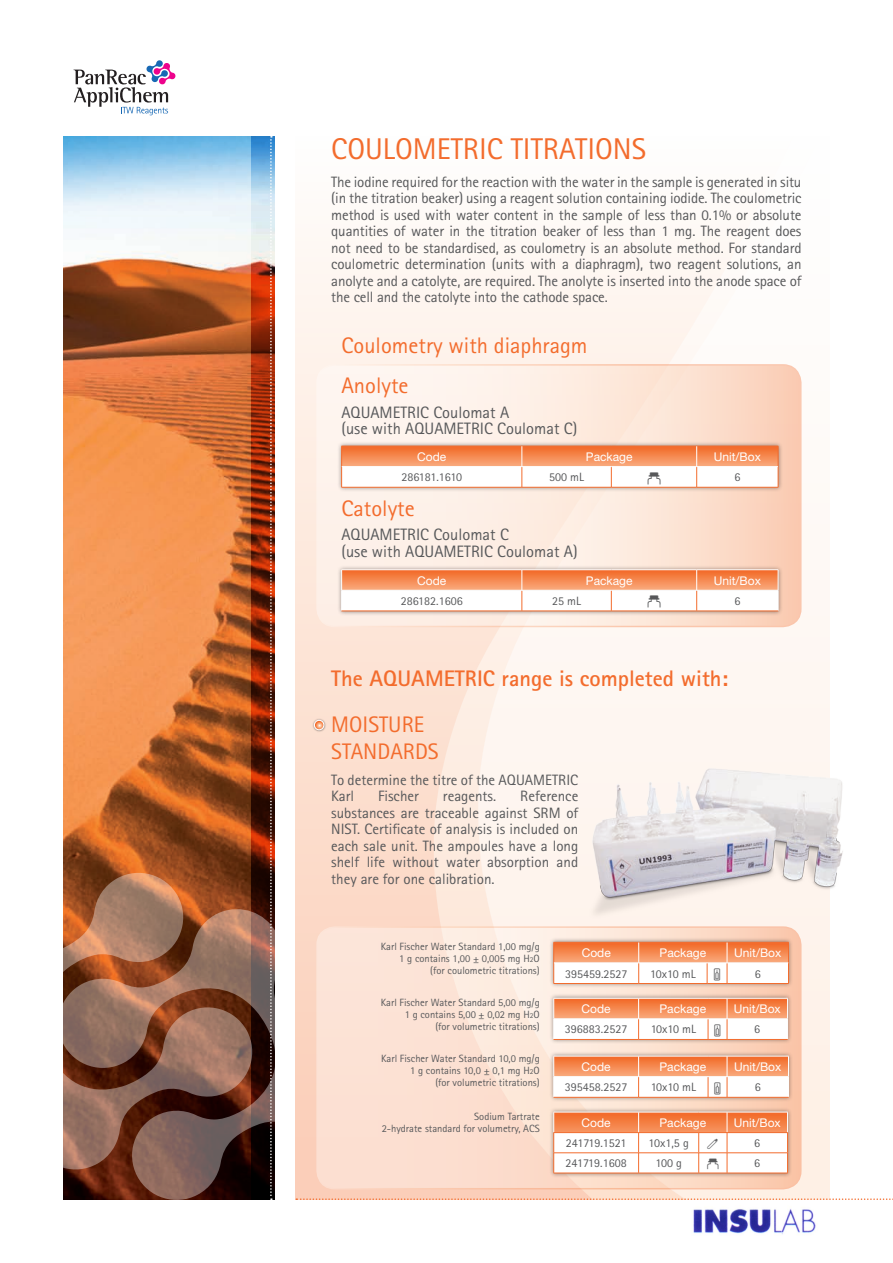
<style>
.page{position:relative;width:893px;height:1263px;background:#fff}
.page>*{position:absolute;margin:0;border:0;box-sizing:border-box;transform-origin:0 0}
.t1{font:30px "Rotis Sans Serif";color:#f36c2d}
.t2{font:22.5px/40.8px "Rotis Sans Serif";color:#f36c2d}
.t3{font:700 22.5px "Rotis Sans Serif";color:#f36c2d}
.t4{font:16.5px/16.5px "Rotis Sans Serif";color:#57585a}
.t5{font:15px/16.5px "Rotis Sans Serif";color:#57585a;text-align:justify}
.t6{font:12px "Helvetica Neue";color:#fff}
.t7{font:12px "Rotis Sans Serif";color:#57585a}
.t8{font:12px "Rotis Sans Serif";letter-spacing:-.02em;color:#57585a}
.t9{font:12px "Montplet";color:#57585a}
.t10{font:10.5px/12px "Rotis Sans Serif";color:#57585a;text-align:right}
.t11{font:10.5px "Montplet";color:#57585a}
.s1{font-size:7.5px}
</style>
<div class="page">
<img style="left:64px;top:136px;width:188px;height:735px">
<img style="left:252px;top:136px;width:22px;height:768px">
<img style="left:270px;top:136px;width:2px;height:768px">
<svg style="left:63px;top:871px;width:196px;height:33px"></svg>
<svg style="left:63px;top:904px;width:233px;height:296px"></svg>
<div style="left:296px;top:136px;width:533px;height:1063px;background:linear-gradient(to bottom,#fffdf9,#fbccb4)"></div>
<svg style="left:434px;top:136px;width:396px;height:1062px;fill:#fef7f2"></svg>
<svg style="left:296px;top:1198px;width:597px;height:2px"></svg>
<svg style="left:317px;top:365px;width:484px;height:261px"></svg>
<div style="left:316px;top:364px;width:485px;height:263px;border:2px solid #fff;border-radius:18px"></div>
<div style="left:337px;top:441px;width:446px;height:51px;background:#231f20;opacity:.5"></div>
<hr style="left:341px;top:487px;width:181px;height:1px;background:#f36c2d">
<hr style="left:522px;top:487px;width:89px;height:1px;background:#f36c2d">
<hr style="left:611px;top:487px;width:86px;height:1px;background:#f36c2d">
<hr style="left:697px;top:487px;width:81px;height:1px;background:#f36c2d">
<svg style="left:341px;top:446px;width:438px;height:41px"></svg>
<hr style="left:342px;top:466px;width:180px;height:1px;background:#fff">
<hr style="left:522px;top:466px;width:89px;height:1px;background:#fff">
<hr style="left:611px;top:466px;width:86px;height:1px;background:#fff">
<hr style="left:697px;top:466px;width:81px;height:1px;background:#fff">
<div style="left:337px;top:565px;width:446px;height:51px;background:#231f20;opacity:.5"></div>
<hr style="left:341px;top:611px;width:181px;height:1px;background:#f36c2d">
<hr style="left:522px;top:611px;width:89px;height:1px;background:#f36c2d">
<hr style="left:611px;top:611px;width:86px;height:1px;background:#f36c2d">
<hr style="left:697px;top:611px;width:81px;height:1px;background:#f36c2d">
<hr style="left:341px;top:569px;width:181px;height:1px;background:#fff">
<hr style="left:522px;top:569px;width:89px;height:1px;background:#fff">
<hr style="left:611px;top:569px;width:86px;height:1px;background:#fff">
<hr style="left:697px;top:569px;width:81px;height:1px;background:#fff">
<svg style="left:341px;top:570px;width:438px;height:41px"></svg>
<hr style="left:341px;top:590px;width:181px;height:1px;background:#fff">
<hr style="left:522px;top:590px;width:89px;height:1px;background:#fff">
<hr style="left:611px;top:590px;width:86px;height:1px;background:#fff">
<hr style="left:697px;top:590px;width:81px;height:1px;background:#fff">
<svg style="left:317px;top:927px;width:484px;height:262px"></svg>
<div style="left:316px;top:926px;width:485px;height:263px;border:2px solid #fff;border-radius:18px"></div>
<div style="left:549px;top:937px;width:244px;height:51px;background:#231f20;opacity:.5"></div>
<svg style="left:553px;top:942px;width:236px;height:42px"></svg>
<hr style="left:727px;top:962px;width:61px;height:1px;background:#fff">
<div style="left:549px;top:993px;width:243px;height:51px;background:#231f20;opacity:.5"></div>
<svg style="left:553px;top:998px;width:235px;height:42px"></svg>
<hr style="left:727px;top:1018px;width:61px;height:1px;background:#fff">
<div style="left:549px;top:1051px;width:244px;height:51px;background:#231f20;opacity:.5"></div>
<svg style="left:553px;top:1056px;width:236px;height:42px"></svg>
<hr style="left:727px;top:1076px;width:62px;height:1px;background:#fff">
<div style="left:549px;top:1107px;width:243px;height:71px;background:#231f20;opacity:.5"></div>
<svg style="left:553px;top:1112px;width:235px;height:62px"></svg>
<hr style="left:727px;top:1173px;width:61px;height:1px;background:#f36c2d">
<img style="left:555px;top:710px;width:288px;height:244px">
<div style="left:312px;top:718px;width:14px;height:14px;background:#231f20;opacity:.6"></div>
<svg style="left:314px;top:720px;width:10px;height:10px"></svg>
<div style="left:314px;top:720px;width:10px;height:10px;border:1px solid #fff;border-radius:50%"></div>
<svg style="left:74px;top:60px;width:102px;height:55px"></svg>
<img style="left:693px;top:1209px;width:123px;height:26px">
<h1 class="t1" style="left:331px;top:131px;width:316px">COULOMETRIC TITRATIONS</h1>
<p class="t5" style="left:331px;top:173px;width:472px">The iodine required for the reaction with the water in the sample is generated in situ (in the titration beaker) using a reagent solution containing iodide. The coulometric method is used with water content in the sample of less than 0.1% or absolute quantities of water in the titration beaker of less than 1 mg. The reagent does not need to be standardised, as coulometry is an absolute method. For standard coulometric determination (units with a diaphragm), two reagent solutions, an anolyte and a catolyte, are required. The anolyte is inserted into the anode space of the cell and the catolyte into the cathode space.</p>
<h2 class="t2" style="left:341px;top:325px;width:248px">Coulometry with diaphragm<br>Anolyte</h2>
<p class="t4" style="left:341px;top:404px;width:237px">AQUAMETRIC Coulomat A<br>(use with AQUAMETRIC Coulomat C)</p>
<p class="t6" style="left:417px;top:450px;width:31px">Code</p>
<p class="t6" style="left:586px;top:450px;width:48px">Package</p>
<p class="t6" style="left:714px;top:450px;width:49px">Unit/Box</p>
<p class="t8" style="left:401px;top:470px;width:62px">286181.1610</p>
<p class="t7" style="left:549px;top:470px;width:36px">500 mL</p>
<p class="t9" style="left:647px;top:472px;width:16px">A</p>
<p class="t7" style="left:734px;top:470px;width:7px">6</p>
<h2 class="t2" style="left:341px;top:487px;width:75px">Catolyte</h2>
<p class="t4" style="left:341px;top:526px;width:238px">AQUAMETRIC Coulomat C<br>(use with AQUAMETRIC Coulomat A)</p>
<p class="t6" style="left:417px;top:573px;width:31px">Code</p>
<p class="t6" style="left:586px;top:573px;width:48px">Package</p>
<p class="t6" style="left:714px;top:573px;width:49px">Unit/Box</p>
<p class="t7" style="left:401px;top:594px;width:64px">286182.1606</p>
<p class="t7" style="left:552px;top:594px;width:30px">25 mL</p>
<p class="t9" style="left:647px;top:596px;width:16px">A</p>
<p class="t7" style="left:734px;top:594px;width:7px">6</p>
<h2 class="t3" style="left:331px;top:664px;width:398px">The AQUAMETRIC range is completed with:</h2>
<h2 class="t2" style="left:331px;top:711px;width:109px;line-height:27px">MOISTURE<br>STANDARDS</h2>
<p class="t5" style="left:331px;top:771px;width:249px">To determine the titre of the AQUAMETRIC<br>Karl</p>
<p class="t5" style="left:331px;top:788px;width:249px;text-indent:189px">Reference substances are traceable against SRM of NIST. Certificate of analysis is included on each sale unit. The ampoules have a long shelf life without water absorption and they are for one calibration.</p>
<p class="t5" style="left:378px;top:788px;width:42px">Fischer</p>
<p class="t5" style="left:443px;top:788px;width:55px">reagents.</p>
<p class="t10" style="left:381px;top:940px;width:160px">Karl Fischer Water Standard 1,00 mg/g<br>1 g contains 1,00 ± 0,005 mg H<span class="s1">2</span>O<br>(for coulometric titrations)</p>
<p class="t10" style="left:381px;top:996px;width:160px">Karl Fischer Water Standard 5,00 mg/g<br>1 g contains 5,00 ± 0,02 mg H<span class="s1">2</span>O<br>(for volumetric titrations)</p>
<p class="t10" style="left:381px;top:1052px;width:160px">Karl Fischer Water Standard 10,0 mg/g<br>1 g contains 10,0 ± 0,1 mg H<span class="s1">2</span>O<br>(for volumetric titrations)</p>
<p class="t10" style="left:382px;top:1110px;width:160px">Sodium Tartrate<br>2-hydrate standard for volumetry, ACS</p>
<p class="t6" style="left:582px;top:946px;width:31px">Code</p>
<p class="t6" style="left:659px;top:946px;width:48px">Package</p>
<p class="t6" style="left:734px;top:946px;width:49px">Unit/Box</p>
<p class="t7" style="left:565px;top:966px;width:64px">395459.2527</p>
<p class="t7" style="left:650px;top:966px;width:47px">10x10 mL</p>
<p class="t9" style="left:714px;top:968px;width:8px">K</p>
<p class="t7" style="left:755px;top:966px;width:7px">6</p>
<p class="t6" style="left:582px;top:1002px;width:31px">Code</p>
<p class="t6" style="left:659px;top:1002px;width:48px">Package</p>
<p class="t6" style="left:734px;top:1002px;width:49px">Unit/Box</p>
<p class="t7" style="left:565px;top:1022px;width:64px">396883.2527</p>
<p class="t7" style="left:651px;top:1022px;width:47px">10x10 mL</p>
<p class="t9" style="left:714px;top:1024px;width:8px">K</p>
<p class="t7" style="left:754px;top:1022px;width:7px">6</p>
<p class="t6" style="left:582px;top:1060px;width:31px">Code</p>
<p class="t6" style="left:659px;top:1060px;width:48px">Package</p>
<p class="t6" style="left:734px;top:1060px;width:49px">Unit/Box</p>
<p class="t7" style="left:565px;top:1080px;width:64px">395458.2527</p>
<p class="t7" style="left:651px;top:1080px;width:47px">10x10 mL</p>
<p class="t9" style="left:714px;top:1082px;width:8px">K</p>
<p class="t7" style="left:755px;top:1080px;width:7px">6</p>
<p class="t6" style="left:582px;top:1116px;width:31px">Code</p>
<p class="t6" style="left:659px;top:1116px;width:48px">Package</p>
<p class="t6" style="left:734px;top:1116px;width:49px">Unit/Box</p>
<p class="t7" style="left:566px;top:1136px;width:62px">241719.1521</p>
<p class="t7" style="left:648px;top:1136px;width:42px">10x1,5 g</p>
<p class="t11" style="left:707px;top:1138px;width:13px">D</p>
<p class="t7" style="left:754px;top:1136px;width:7px">6</p>
<p class="t7" style="left:566px;top:1156px;width:63px">241719.1608</p>
<p class="t7" style="left:655px;top:1156px;width:28px">100 g</p>
<p class="t11" style="left:707px;top:1158px;width:14px">A</p>
<p class="t7" style="left:754px;top:1156px;width:7px">6</p>
</div>
